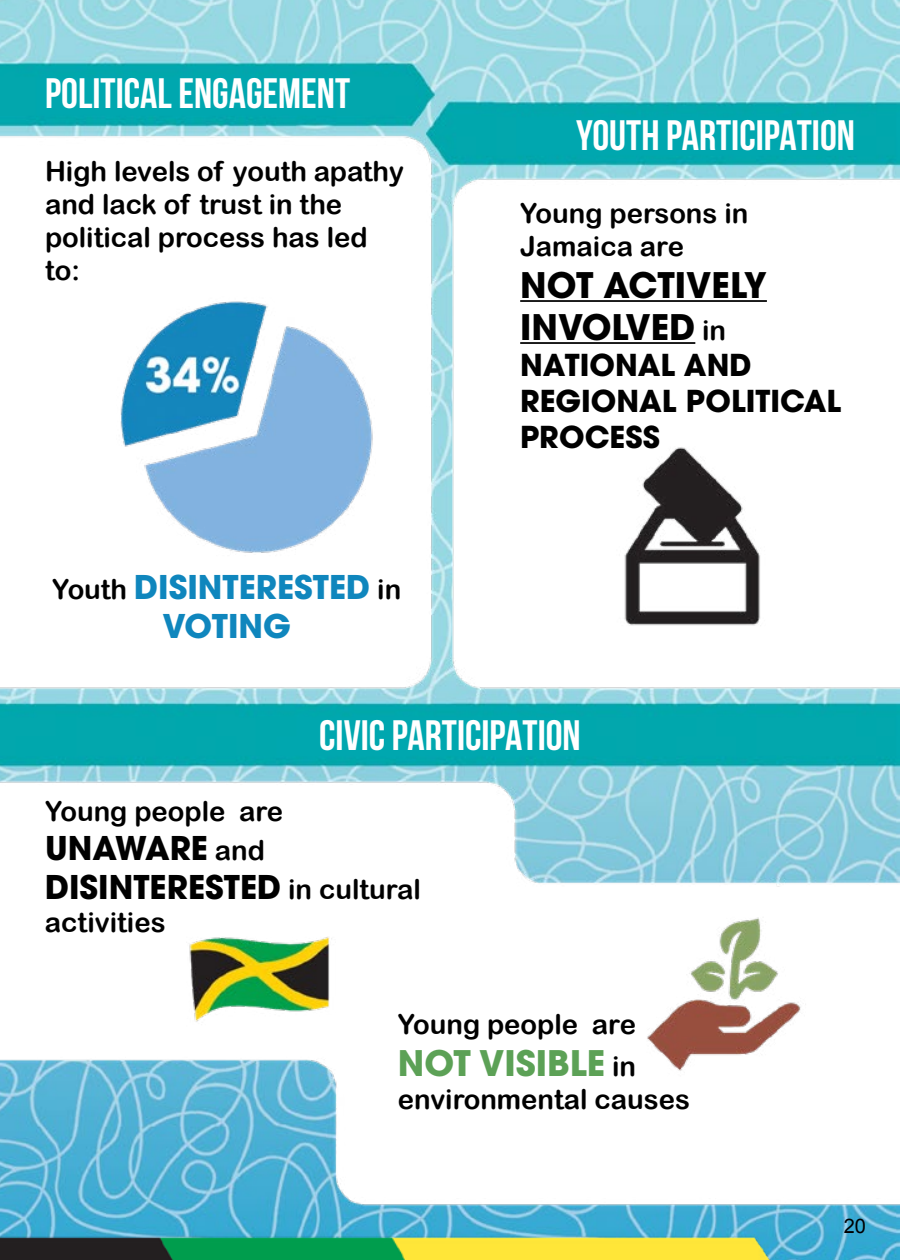
<style>
.page{position:relative;width:900px;height:1260px;background:#fff}
.page>*{position:absolute;margin:0;border:0;box-sizing:border-box;transform-origin:0 0}
.t1{font:700 42.5px "Bebas Neue";color:#fff}
.t2{font:700 35px/42px "ITC Avant Garde Pro";color:#000}
.t3{font:700 35px "ITC Avant Garde Pro";color:#5ca156}
.t4{font:700 32.5px/39px "ITC Avant Garde Pro";color:#000}
.t5{font:700 32.5px/39px "ITC Avant Garde Pro";color:#0f86bd;text-align:center}
.t6{font:700 30px/36px "ITC Avant Garde Pro";color:#000}
.t7{font:27.5px/33px "Arial Rounded MT Bold";color:#000}
.t8{font:20px "Arial";color:#000}
.s1{font-family:"Arial Rounded MT Bold";font-weight:400;font-size:27.5px;color:#000}
.s2{font-family:"Arial Rounded MT Bold";font-weight:400;font-size:27.5px}
</style>
<div class="page">
<img style="left:0;top:0;width:896px;height:1260px">
<hr style="left:520px;top:300px;width:247px;height:2px;background:#000">
<hr style="left:520px;top:342px;width:175px;height:2px;background:#000">
<h1 class="t1" style="left:45px;top:70px;width:307px">POLITICAL ENGAGEMENT</h1>
<p class="t7" style="left:45px;top:155px;width:361px">High levels of youth apathy and lack of trust in the political process has led to:</p>
<p class="t5" style="left:52px;top:567px;width:351px"><span class="s1">Youth</span> DISINTERESTED <span class="s1">in<br></span>VOTING</p>
<h1 class="t1" style="left:576px;top:112px;width:280px">YOUTH PARTICIPATION</h1>
<p class="t7" style="left:520px;top:196px;width:230px">Young persons in<br>Jamaica are</p>
<p class="t2" style="left:520px;top:263px;width:248px">NOT ACTIVELY<br>INVOLVED <span class="s2">in</span></p>
<p class="t6" style="left:520px;top:346px;width:322px">NATIONAL AND<br>REGIONAL POLITICAL<br>PROCESS</p>
<h1 class="t1" style="left:319px;top:712px;width:263px">CIVIC PARTICIPATION</h1>
<p class="t7" style="left:45px;top:794px;width:240px">Young people are</p>
<p class="t4" style="left:45px;top:828px;width:377px">UNAWARE <span class="s2">and<br></span>DISINTERESTED <span class="s2">in cultural</span></p>
<p class="t7" style="left:45px;top:905px;width:122px">activities</p>
<p class="t7" style="left:398px;top:1007px;width:240px">Young people are</p>
<p class="t3" style="left:398px;top:1040px;width:240px">NOT VISIBLE <span class="s1">in</span></p>
<p class="t7" style="left:398px;top:1082px;width:294px">environmental causes</p>
<p class="t8" style="left:844px;top:1213px;width:24px">20</p>
</div>
